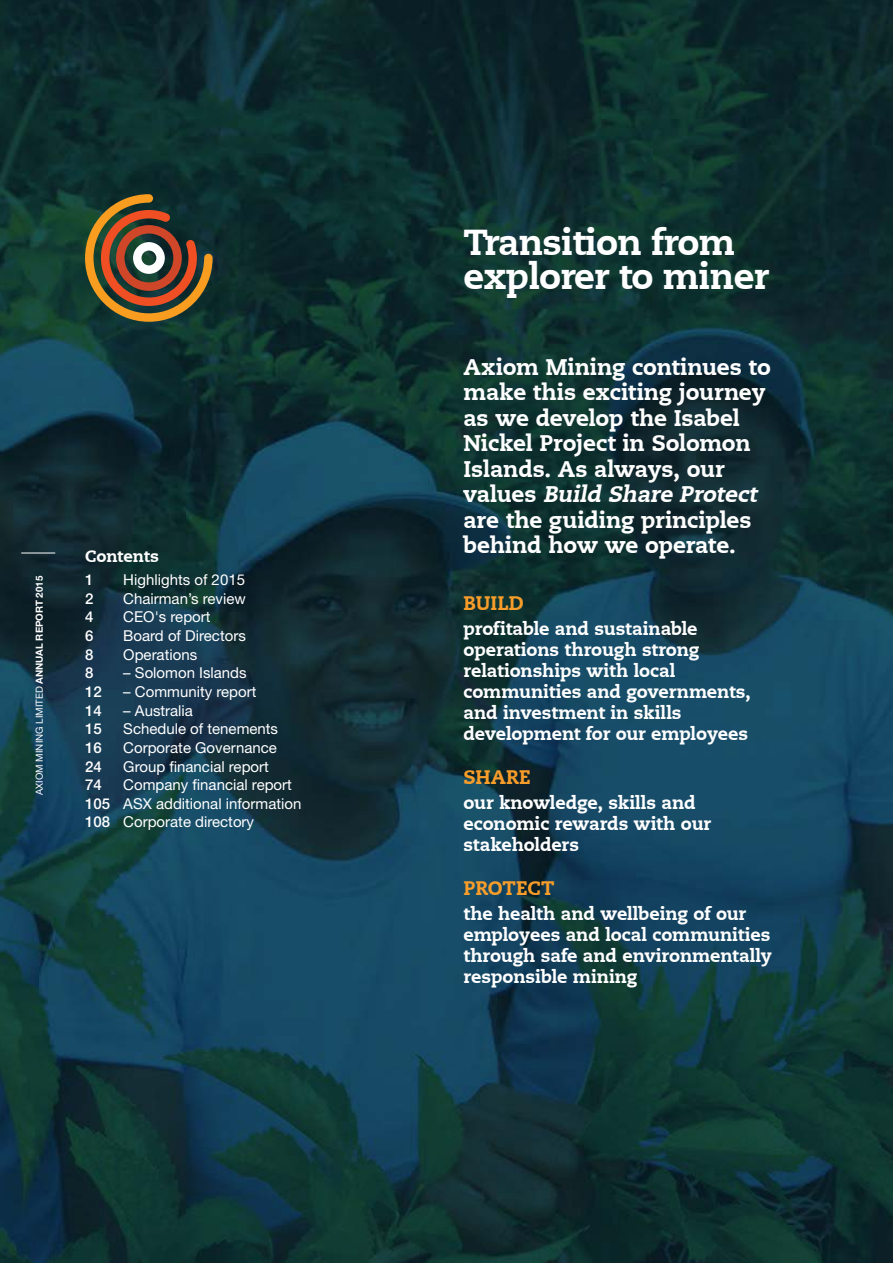
<style>
.page{position:relative;width:893px;height:1263px;background:#fff}
.page>*{position:absolute;margin:0;border:0;box-sizing:border-box;transform-origin:0 0}
.t1{font:800 36px/34.5px "Caecilia LT";letter-spacing:-.02em;color:#fff}
.t2{font:800 22.5px/25.5px "Caecilia LT";letter-spacing:-.01em;color:#fff}
.t3{font:800 19.5px "Caecilia LT";color:#f99d2a}
.t4{font:800 18px/21px "Caecilia LT";letter-spacing:-.01em;color:#fff}
.t5{font:800 16.5px "Caecilia LT";letter-spacing:-.005em;color:#fff}
.t6{font:15px/18.6px "Helvetica Neue";color:#fff}
.t7{font:500 15px "Helvetica Neue";color:#fff}
.t8{font:9.75px "Helvetica Neue";color:#fff}
.s1{font-weight:700}
.s2{font-weight:500}
.s3{font-style:italic}
</style>
<div class="page">
<img style="left:0;top:0;width:893px;height:1052px">
<img style="left:0;top:1052px;width:893px;height:211px">
<svg style="left:85px;top:194px;width:128px;height:128px"></svg>
<hr style="left:21px;top:553px;width:34px;height:1px;background:#fff">
<p class="t8" style="left:34px;top:795px;width:221px;rotate:-90deg">AXIOM MINING LIMITED <span class="s1">ANNUAL REPORT 2015</span></p>
<p class="t5" style="left:85px;top:546px;width:76px">Contents</p>
<p class="t7" style="left:85px;top:571px;width:10px">1</p>
<p class="t6" style="left:123px;top:570px;width:123px">Highlights of 2015</p>
<p class="t7" style="left:85px;top:590px;width:10px">2</p>
<p class="t6" style="left:123px;top:589px;width:124px">Chairman’s review</p>
<p class="t7" style="left:85px;top:608px;width:10px">4</p>
<p class="t6" style="left:123px;top:608px;width:89px">CEO's report</p>
<p class="t7" style="left:85px;top:627px;width:10px">6</p>
<p class="t6" style="left:123px;top:626px;width:124px">Board of Directors</p>
<p class="t7" style="left:85px;top:645px;width:10px">8</p>
<p class="t6" style="left:123px;top:645px;width:75px">Operations</p>
<p class="t7" style="left:85px;top:664px;width:10px">8</p>
<p class="t6" style="left:123px;top:663px;width:125px">– Solomon Islands</p>
<p class="t7" style="left:85px;top:683px;width:18px">12</p>
<p class="t6" style="left:123px;top:682px;width:135px">– Community report</p>
<p class="t7" style="left:85px;top:701px;width:18px">14</p>
<p class="t6" style="left:123px;top:701px;width:71px">– Australia</p>
<p class="t7" style="left:85px;top:720px;width:18px">15</p>
<p class="t6" style="left:123px;top:719px;width:156px">Schedule of tenements</p>
<p class="t7" style="left:85px;top:739px;width:18px">16</p>
<p class="t6" style="left:123px;top:738px;width:155px">Corporate Governance</p>
<p class="t7" style="left:85px;top:757px;width:18px">24</p>
<p class="t6" style="left:123px;top:757px;width:147px">Group financial report</p>
<p class="t7" style="left:85px;top:776px;width:18px">74</p>
<p class="t6" style="left:85px;top:775px;width:218px;text-indent:38px">Company financial report<br><span class="s2">105</span> ASX additional information<br><span class="s2">108</span> Corporate directory</p>
<h1 class="t1" style="left:463px;top:225px;width:307px">Transition from explorer to miner</h1>
<p class="t2" style="left:463px;top:354px;width:309px">Axiom Mining continues to make this exciting journey as we develop the Isabel<br>Nickel Project in Solomon<br>Islands. As always, our<br>v a l u e s <span class="s3">Build Share Protect </span>are the guiding principles behind how we operate.</p>
<p class="t3" style="left:463px;top:591px;width:62px">BUILD</p>
<p class="t4" style="left:463px;top:618px;width:289px">profitable and sustainable operations through strong relationships with local communities and governments, and investment in skills development for our employees</p>
<p class="t3" style="left:463px;top:765px;width:69px">SHARE</p>
<p class="t4" style="left:463px;top:792px;width:249px">our knowledge, skills and economic rewards with our stakeholders</p>
<p class="t3" style="left:463px;top:876px;width:92px">PROTECT</p>
<p class="t4" style="left:463px;top:903px;width:310px">the health and wellbeing of our employees and local communities through safe and environmentally responsible mining</p>
</div>
